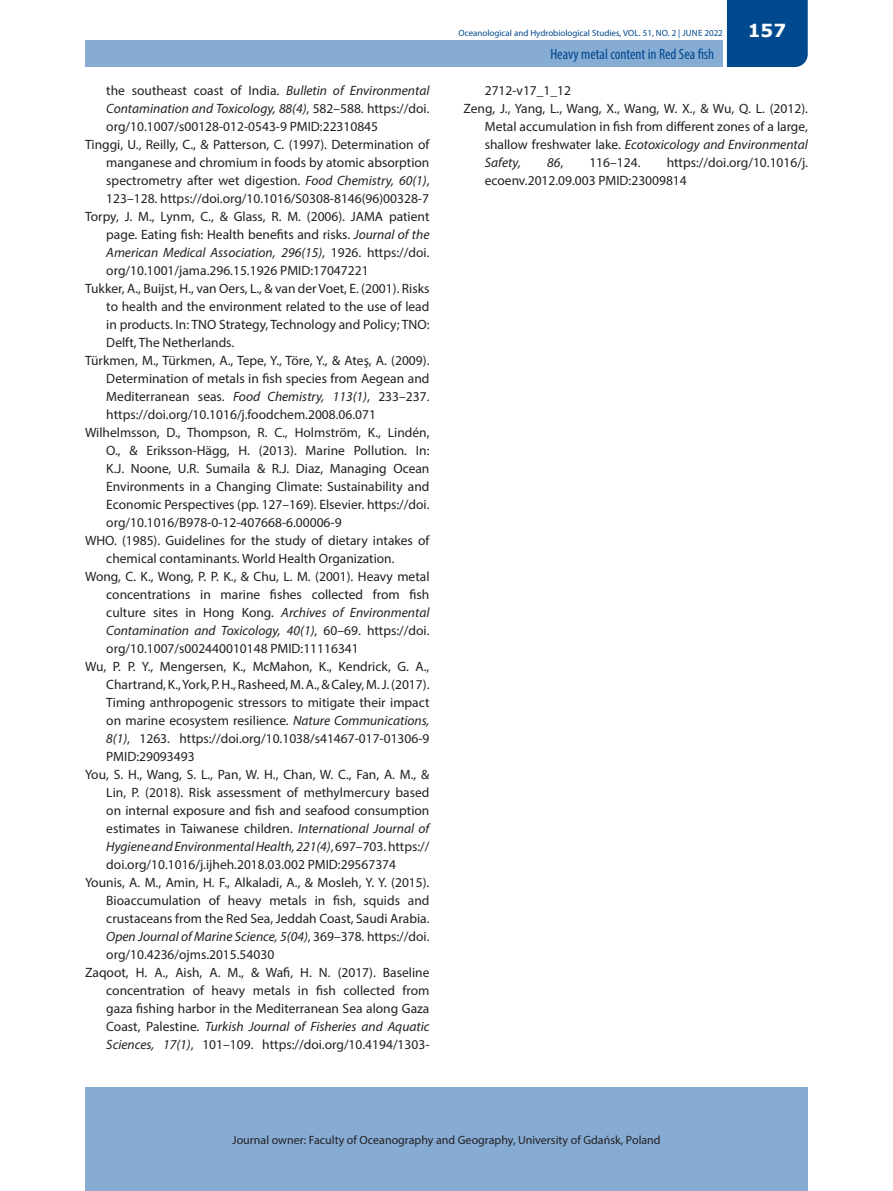
<style>
.page{position:relative;width:893px;height:1191px;background:#fff}
.page>*{position:absolute;margin:0;border:0;box-sizing:border-box;transform-origin:0 0}
.t1{font:700 18px "Verdana";color:#fff}
.t2{font:condensed 15px "Myriad Pro";color:#01498e}
.t3{font:13.5px/18px "Myriad Pro";color:#231f20}
.t4{font:italic 13.5px "Myriad Pro";color:#231f20}
.t5{font:12px "Myriad Pro";color:#231f20}
.t6{font:9px "Myriad Pro";color:#01498e}
.s1{font-style:italic}
.s2{font-style:normal}
</style>
<div class="page">
<div style="left:85px;top:40px;width:637px;height:27px;background:#87acd4"></div>
<div style="left:85px;top:1087px;width:723px;height:104px;background:#87acd4"></div>
<div style="left:727px;top:0;width:81px;height:67px;background:#01498e"></div>
<p class="t3" style="left:106px;top:81px;width:325px">the southeast coast of India. <span class="s1">Bulletin of Environmental</span></p>
<p class="t4" style="left:106px;top:100px;width:325px">Contamination and Toxicology, 88(4)<span class="s2">, 582–588. https://doi.</span></p>
<p class="t3" style="left:106px;top:117px;width:273px">org/10.1007/s00128-012-0543-9 PMID:22310845</p>
<p class="t3" style="left:85px;top:135px;width:346px">Tinggi, U., Reilly, C., &amp; Patterson, C. (1997). Determination of</p>
<p class="t3" style="left:106px;top:153px;width:325px">manganese and chromium in foods by atomic absorption</p>
<p class="t3" style="left:106px;top:171px;width:325px">spectrometry after wet digestion. <span class="s1">Food Chemistry, 60(1)</span>,</p>
<p class="t3" style="left:106px;top:189px;width:324px">123–128. https://doi.org/10.1016/S0308-8146(96)00328-7</p>
<p class="t3" style="left:85px;top:207px;width:346px">Torpy, J. M., Lynm, C., &amp; Glass, R. M. (2006). JAMA patient</p>
<p class="t3" style="left:106px;top:225px;width:325px">page. Eating fish: Health benefits and risks. <span class="s1">Journal of the</span></p>
<p class="t4" style="left:106px;top:244px;width:325px">American Medical Association, 296(15)<span class="s2">, 1926. https://doi.</span></p>
<p class="t3" style="left:106px;top:261px;width:264px">org/10.1001/jama.296.15.1926 PMID:17047221</p>
<p class="t3" style="left:85px;top:279px;width:346px">Tukker, A., Buijst, H., van Oers, L., &amp; van der Voet, E. (2001). Risks</p>
<p class="t3" style="left:106px;top:297px;width:325px">to health and the environment related to the use of lead</p>
<p class="t3" style="left:106px;top:315px;width:325px">in products. In: TNO Strategy, Technology and Policy; TNO:</p>
<p class="t3" style="left:106px;top:333px;width:129px">Delft, The Netherlands.</p>
<p class="t3" style="left:85px;top:351px;width:346px">Türkmen, M., Türkmen, A., Tepe, Y., Töre, Y., &amp; Ateş, A. (2009).</p>
<p class="t3" style="left:106px;top:369px;width:325px">Determination of metals in fish species from Aegean and</p>
<p class="t3" style="left:106px;top:387px;width:325px">Mediterranean seas. <span class="s1">Food Chemistry, 113(1)</span>, 233–237.</p>
<p class="t3" style="left:106px;top:405px;width:271px">https://doi.org/10.1016/j.foodchem.2008.06.071</p>
<p class="t3" style="left:85px;top:423px;width:346px">Wilhelmsson, D., Thompson, R. C., Holmström, K., Lindén,</p>
<p class="t3" style="left:106px;top:441px;width:325px">O., &amp; Eriksson-Hägg, H. (2013). Marine Pollution. In:</p>
<p class="t3" style="left:106px;top:459px;width:325px">K.J. Noone, U.R. Sumaila &amp; R.J. Diaz, Managing Ocean</p>
<p class="t3" style="left:106px;top:477px;width:325px">Environments in a Changing Climate: Sustainability and</p>
<p class="t3" style="left:106px;top:495px;width:325px">Economic Perspectives (pp. 127–169). Elsevier. https://doi.</p>
<p class="t3" style="left:106px;top:513px;width:237px">org/10.1016/B978-0-12-407668-6.00006-9</p>
<p class="t3" style="left:85px;top:531px;width:346px">WHO. (1985). Guidelines for the study of dietary intakes of</p>
<p class="t3" style="left:106px;top:549px;width:290px">chemical contaminants. World Health Organization.</p>
<p class="t3" style="left:85px;top:567px;width:346px">Wong, C. K., Wong, P. P. K., &amp; Chu, L. M. (2001). Heavy metal</p>
<p class="t3" style="left:106px;top:585px;width:325px">concentrations in marine fishes collected from fish</p>
<p class="t3" style="left:106px;top:603px;width:325px">culture sites in Hong Kong. <span class="s1">Archives of Environmental</span></p>
<p class="t4" style="left:106px;top:622px;width:325px">Contamination and Toxicology, 40(1)<span class="s2">, 60–69. https://doi.</span></p>
<p class="t3" style="left:106px;top:639px;width:254px">org/10.1007/s002440010148 PMID:11116341</p>
<p class="t3" style="left:85px;top:657px;width:346px">Wu, P. P. Y., Mengersen, K., McMahon, K., Kendrick, G. A.,</p>
<p class="t3" style="left:106px;top:675px;width:325px">Chartrand, K., York, P. H., Rasheed, M. A., &amp; Caley, M. J. (2017).</p>
<p class="t3" style="left:106px;top:693px;width:325px">Timing anthropogenic stressors to mitigate their impact</p>
<p class="t3" style="left:106px;top:711px;width:325px">on marine ecosystem resilience. <span class="s1">Nature Communications,</span></p>
<p class="t3" style="left:106px;top:729px;width:325px"><span class="s1">8(1)</span>, 1263. https://doi.org/10.1038/s41467-017-01306-9</p>
<p class="t3" style="left:106px;top:747px;width:90px">PMID:29093493</p>
<p class="t3" style="left:85px;top:765px;width:346px">You, S. H., Wang, S. L., Pan, W. H., Chan, W. C., Fan, A. M., &amp;</p>
<p class="t3" style="left:106px;top:783px;width:325px">Lin, P. (2018). Risk assessment of methylmercury based</p>
<p class="t3" style="left:106px;top:801px;width:325px">on internal exposure and fish and seafood consumption</p>
<p class="t3" style="left:106px;top:819px;width:325px">estimates in Taiwanese children. <span class="s1">International Journal of</span></p>
<p class="t4" style="left:106px;top:838px;width:325px">Hygiene and Environmental Health, 221(4)<span class="s2">, 697–703. https://</span></p>
<p class="t3" style="left:106px;top:855px;width:291px">doi.org/10.1016/j.ijheh.2018.03.002 PMID:29567374</p>
<p class="t3" style="left:85px;top:873px;width:346px">Younis, A. M., Amin, H. F., Alkaladi, A., &amp; Mosleh, Y. Y. (2015).</p>
<p class="t3" style="left:106px;top:891px;width:325px">Bioaccumulation of heavy metals in fish, squids and</p>
<p class="t3" style="left:106px;top:909px;width:325px">crustaceans from the Red Sea, Jeddah Coast, Saudi Arabia.</p>
<p class="t4" style="left:106px;top:928px;width:325px">Open Journal of Marine Science, 5(04)<span class="s2">, 369–378. https://doi.</span></p>
<p class="t3" style="left:106px;top:945px;width:169px">org/10.4236/ojms.2015.54030</p>
<p class="t3" style="left:85px;top:963px;width:346px">Zaqoot, H. A., Aish, A. M., &amp; Wafi, H. N. (2017). Baseline</p>
<p class="t3" style="left:106px;top:981px;width:325px">concentration of heavy metals in fish collected from</p>
<p class="t3" style="left:106px;top:999px;width:325px">gaza fishing harbor in the Mediterranean Sea along Gaza</p>
<p class="t4" style="left:106px;top:1018px;width:325px"><span class="s2">Coast, Palestine.</span> Turkish Journal of Fisheries and Aquatic</p>
<p class="t3" style="left:106px;top:1035px;width:325px"><span class="s1">Sciences, 17(1)</span>, 101–109. https://doi.org/10.4194/1303-</p>
<p class="t6" style="left:458px;top:28px;width:266px">Oceanological and Hydrobiological Studies, VOL. 51, NO. 2 | JUNE 2022</p>
<p class="t2" style="left:550px;top:45px;width:165px">Heavy metal content in Red Sea fish</p>
<h1 class="t1" style="left:748px;top:18px;width:40px">157</h1>
<p class="t3" style="left:485px;top:81px;width:88px">2712-v17_1_12</p>
<p class="t3" style="left:463px;top:99px;width:346px">Zeng, J., Yang, L., Wang, X., Wang, W. X., &amp; Wu, Q. L. (2012).</p>
<p class="t3" style="left:485px;top:117px;width:325px">Metal accumulation in fish from different zones of a large,</p>
<p class="t4" style="left:485px;top:136px;width:325px"><span class="s2">shallow freshwater lake.</span> Ecotoxicology and Environmental</p>
<p class="t4" style="left:485px;top:154px;width:38px">Safety,</p>
<p class="t4" style="left:547px;top:154px;width:18px">86<span class="s2">,</span></p>
<p class="t3" style="left:589px;top:153px;width:53px">116–124.</p>
<p class="t3" style="left:485px;top:153px;width:325px;text-indent:182px">https://doi.org/10.1016/j. ecoenv.2012.09.003 PMID:23009814</p>
<p class="t5" style="left:232px;top:1132px;width:430px">Journal owner: Faculty of Oceanography and Geography, University of Gdańsk, Poland</p>
</div>
